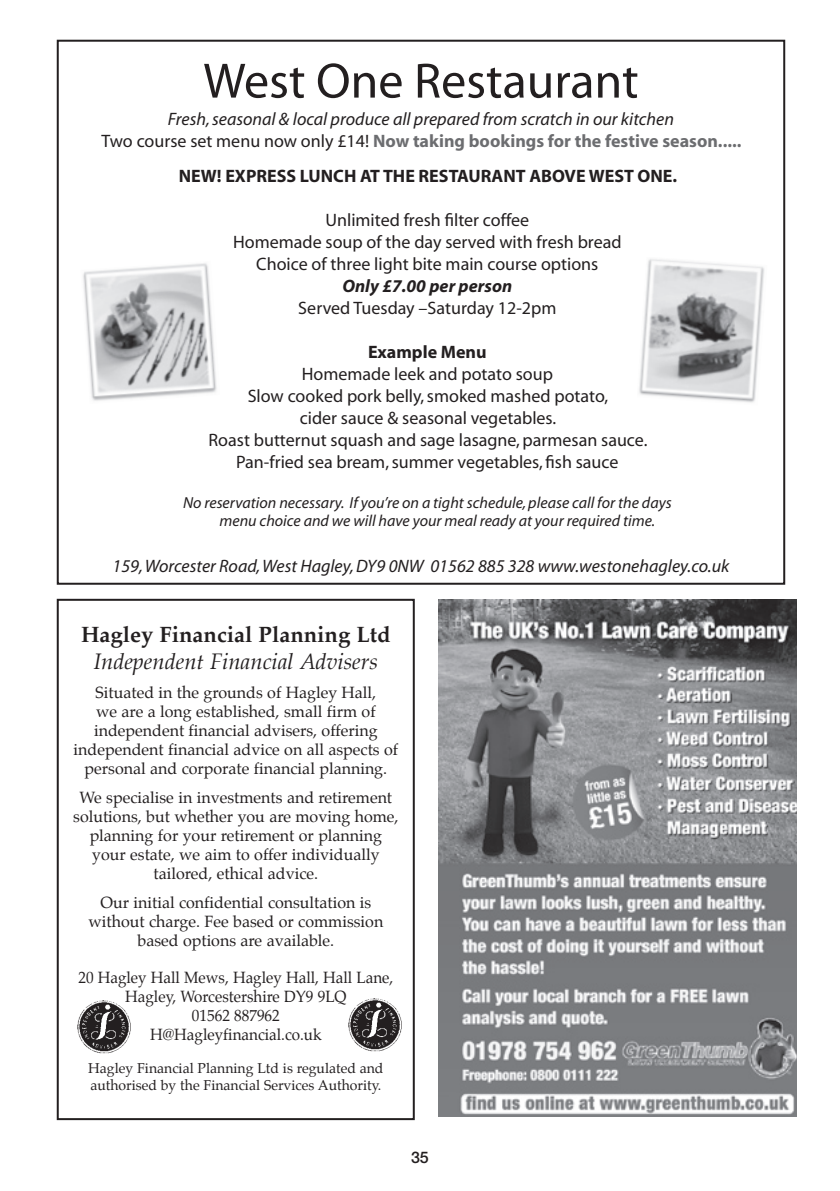
<style>
.page{position:relative;width:840px;height:1191px;background:#fff}
.page>*{position:absolute;margin:0;border:0;box-sizing:border-box;transform-origin:0 0}
.t1{font:50px "Myriad";color:#231f20}
.t2{font:italic 22px "Palatino";color:#231f20}
.t3{font:700 22px "Palatino";color:#231f20}
.t4{font:18px/22px "Myriad";color:#231f20;text-align:center}
.t5{font:italic 18px/22px "Myriad";color:#231f20;text-align:center}
.t6{font:700 18px "Myriad";color:#231f20}
.t7{font:italic 700 18px "Myriad";color:#231f20}
.t8{font:16px/18.8px "Palatino";color:#231f20;text-align:center}
.t9{font:italic 16px/18px "Myriad";color:#231f20}
.t10{font:16px/18.8px "Palatino";color:#231f20;text-align:center;scale:.95 1}
.t11{font:500 16px "Helvetica Neue";color:#231f20}
.t12{font:14px/16.8px "Palatino";color:#231f20}
.s1{font-style:normal}
.s2{font-weight:700;font-style:normal;color:#6c6d70}
</style>
<div class="page">
<div style="left:57px;top:599px;width:357px;height:521px;border:2px solid #231f20"></div>
<img style="left:77px;top:1000px;width:54px;height:54px">
<img style="left:348px;top:998px;width:54px;height:54px">
<img style="left:438px;top:600px;width:358px;height:516px">
<img style="left:639px;top:259px;width:126px;height:144px">
<img style="left:83px;top:263px;width:134px;height:138px">
<h1 class="t1" style="left:203px;top:56px;width:436px">West One Restaurant</h1>
<p class="t5" style="left:102px;top:109px;width:641px">Fresh, seasonal &amp; local produce all prepared from scratch in our kitchen<br><span class="s1">Two course set menu now only £14!</span> <span class="s2">Now taking bookings for the festive season.....</span></p>
<p class="t6" style="left:179px;top:166px;width:499px">NEW! EXPRESS LUNCH AT THE RESTAURANT ABOVE WEST ONE.</p>
<p class="t4" style="left:233px;top:210px;width:389px">Unlimited fresh filter coffee<br>Homemade soup of the day served with fresh bread<br>Choice of three light bite main course options</p>
<p class="t7" style="left:342px;top:276px;width:171px">Only £7.00 per person</p>
<p class="t4" style="left:298px;top:297px;width:259px">Served Tuesday –Saturday 12-2pm</p>
<p class="t6" style="left:368px;top:342px;width:120px">Example Menu</p>
<p class="t4" style="left:208px;top:363px;width:440px">Homemade leek and potato soup<br>Slow cooked pork belly, smoked mashed potato,<br>cider sauce &amp; seasonal vegetables.<br>Roast butternut squash and sage lasagne, parmesan sauce.<br>Pan-fried sea bream, summer vegetables, fish sauce</p>
<p class="t9" style="left:219px;top:494px;width:453px;text-indent:-36px">No reservation necessary. If you’re on a tight schedule, please call for the days menu choice and we will have your meal ready at your required time.</p>
<p class="t5" style="left:112px;top:555px;width:618px">159, Worcester Road, West Hagley, DY9 0NW 01562 885 328 www.westonehagley.co.uk</p>
<h2 class="t3" style="left:81px;top:616px;width:310px">Hagley Financial Planning Ltd</h2>
<h2 class="t2" style="left:94px;top:644px;width:285px">Independent Financial Advisers</h2>
<p class="t8" style="left:74px;top:683px;width:326px">Situated in the grounds of Hagley Hall,<br>we are a long established, small firm of independent financial advisers, offering independent financial advice on all aspects of personal and corporate financial planning.</p>
<p class="t8" style="left:73px;top:788px;width:327px">We specialise in investments and retirement solutions, but whether you are moving home, planning for your retirement or planning your estate, we aim to offer individually tailored, ethical advice.</p>
<p class="t8" style="left:88px;top:893px;width:296px">Our initial confidential consultation is without charge. Fee based or commission based options are available.</p>
<p class="t10" style="left:78px;top:968px;width:333px">20 Hagley Hall Mews, Hagley Hall, Hall Lane,<br>Hagley, Worcestershire DY9 9LQ<br>01562 887962<br>H@Hagleyfinancial.co.uk</p>
<p class="t12" style="left:88px;top:1060px;width:296px">Hagley Financial Planning Ltd is regulated and authorised by the Financial Services Authority.</p>
<p class="t11" style="left:411px;top:1147px;width:19px">35</p>
</div>
